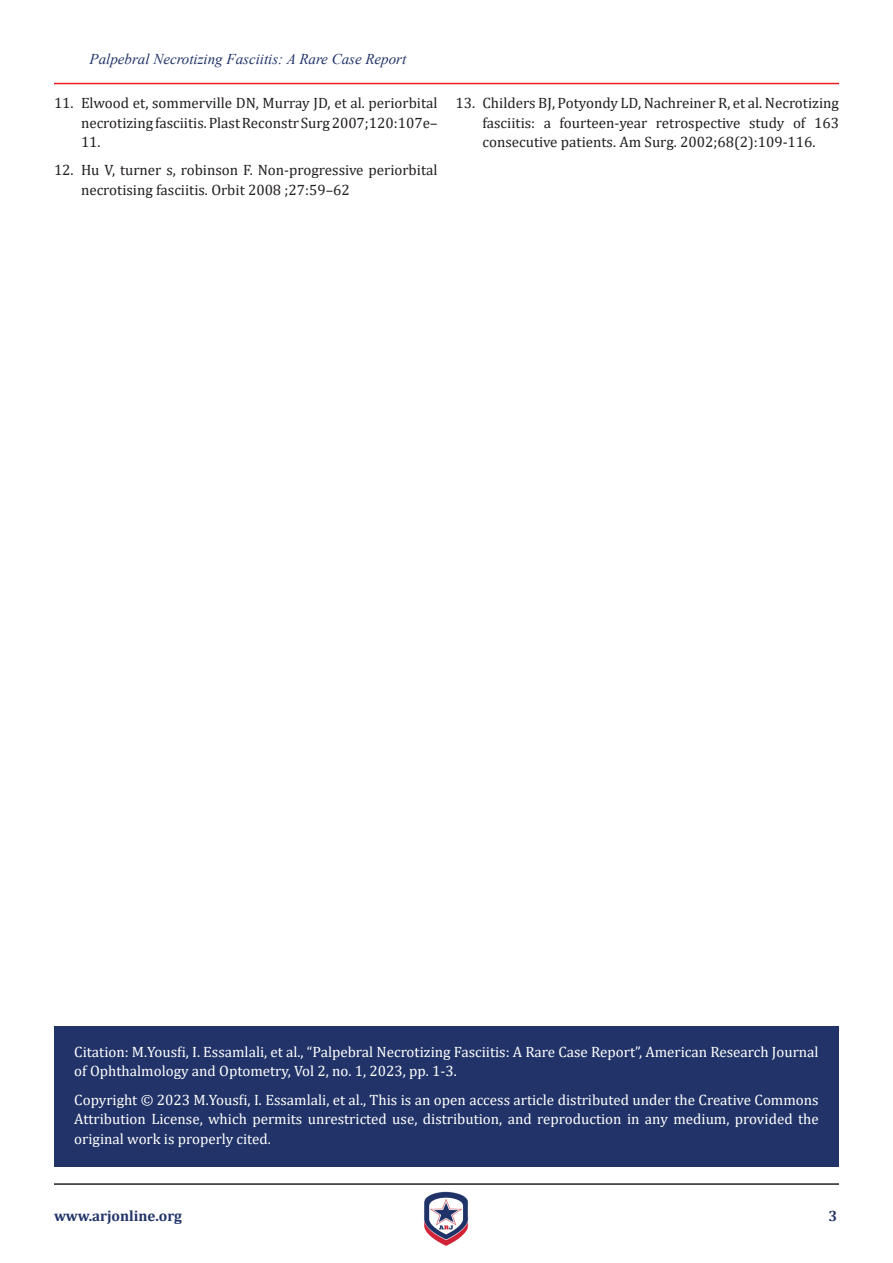
<style>
.page{position:relative;width:893px;height:1263px;background:#fff}
.page>*{position:absolute;margin:0;border:0;box-sizing:border-box;transform-origin:0 0}
.t1{font:15px/19.5px "Cambria";color:#fff}
.t2{font:15px/19.5px "Cambria";color:#231f20;text-align:justify}
.t3{font:italic 15px "Times New Roman";color:#213368}
.t4{font:700 15px "Cambria";color:#213368}
</style>
<div class="page">
<img style="left:424px;top:1191px;width:45px;height:55px">
<hr style="left:54px;top:1183px;width:785px;height:2px;background:#231f20">
<hr style="left:54px;top:83px;width:785px;height:1px;background:#ed1c24">
<div style="left:54px;top:1026px;width:785px;height:141px;background:#213368"></div>
<p class="t3" style="left:90px;top:49px;width:318px">Palpebral Necrotizing Fasciitis: A Rare Case Report</p>
<p class="t2" style="left:81px;top:93px;width:358px;text-indent:-27px">11. Elwood et, sommerville DN, Murray JD, et al. periorbital necrotizing fasciitis. Plast Reconstr Surg 2007;120:107e– 11.</p>
<p class="t2" style="left:81px;top:160px;width:358px;text-indent:-27px">12. Hu V, turner s, robinson F. Non-progressive periorbital necrotising fasciitis. Orbit 2008 ;27:59–62</p>
<p class="t2" style="left:482px;top:93px;width:358px;text-indent:-27px">13. Childers BJ, Potyondy LD, Nachreiner R, et al. Necrotizing fasciitis: a fourteen-year retrospective study of 163 consecutive patients. Am Surg. 2002;68(2):109-116.</p>
<p class="t1" style="left:74px;top:1042px;width:746px">Citation: M.Yousfi, I. Essamlali, et al., “Palpebral Necrotizing Fasciitis: A Rare Case Report”, American Research Journal of Ophthalmology and Optometry, Vol 2, no. 1, 2023, pp. 1-3.</p>
<p class="t1" style="left:74px;top:1090px;width:746px;text-align:justify">Copyright © 2023 M.Yousfi, I. Essamlali, et al., This is an open access article distributed under the Creative Commons Attribution License, which permits unrestricted use, distribution, and reproduction in any medium, provided the original work is properly cited.</p>
<p class="t4" style="left:54px;top:1205px;width:130px">www.arjonline.org</p>
<p class="t4" style="left:828px;top:1205px;width:10px">3</p>
</div>
